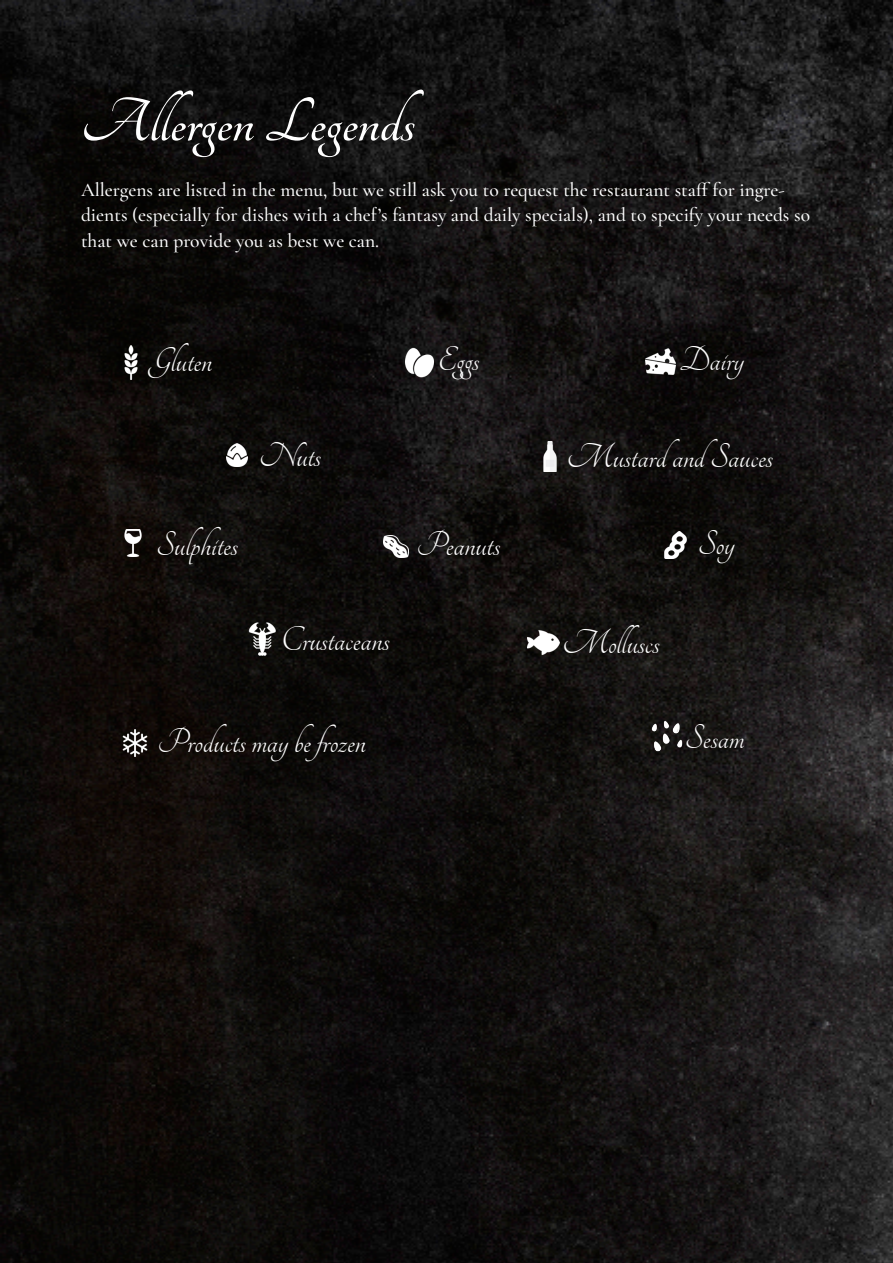
<style>
.page{position:relative;width:893px;height:1263px;background:#fff}
.page>*{position:absolute;margin:0;border:0;box-sizing:border-box;transform-origin:0 0}
.t1{font:700 67.5px "Tangerine";color:#fff}
.t2{font:37.5px "Tangerine";color:#fff}
.t3{font:500 19.5px/25.5px "Cormorant Garamond";color:#fff}
</style>
<div class="page">
<img style="left:0;top:1px;width:893px;height:1262px">
<img style="left:650px;top:720px;width:34px;height:32px">
<img style="left:122px;top:729px;width:27px;height:27px">
<img style="left:535px;top:441px;width:29px;height:31px">
<img style="left:645px;top:346px;width:31px;height:32px">
<img style="left:226px;top:443px;width:22px;height:23px">
<img style="left:120px;top:530px;width:27px;height:27px">
<img style="left:383px;top:535px;width:26px;height:23px">
<img style="left:243px;top:621px;width:36px;height:37px">
<img style="left:659px;top:531px;width:33px;height:27px">
<img style="left:405px;top:347px;width:28px;height:31px">
<img style="left:116px;top:345px;width:31px;height:34px">
<img style="left:527px;top:627px;width:32px;height:31px">
<h1 class="t1" style="left:81px;top:89px;width:335px">Allergen Legends</h1>
<p class="t3" style="left:81px;top:177px;width:731px">Allergens are listed in the menu, but we still ask you to request the restaurant staff for ingre&shy;dients (especially for dishes with a chef’s fantasy and daily specials), and to specify your needs so that we can provide you as best we can.</p>
<h2 class="t2" style="left:149px;top:342px;width:64px">Gluten</h2>
<h2 class="t2" style="left:259px;top:438px;width:63px">Nuts</h2>
<h2 class="t2" style="left:438px;top:341px;width:43px">Eggs</h2>
<h2 class="t2" style="left:680px;top:342px;width:66px">Dairy</h2>
<h2 class="t2" style="left:567px;top:438px;width:207px">Mustard and Sauces</h2>
<h2 class="t2" style="left:156px;top:527px;width:83px">Sulphites</h2>
<h2 class="t2" style="left:698px;top:525px;width:38px">Soy</h2>
<h2 class="t2" style="left:416px;top:526px;width:85px">Peanuts</h2>
<h2 class="t2" style="left:281px;top:621px;width:110px">Crustaceans</h2>
<h2 class="t2" style="left:562px;top:624px;width:99px">Molluscs</h2>
<h2 class="t2" style="left:158px;top:723px;width:210px">Products may be frozen</h2>
<h2 class="t2" style="left:685px;top:719px;width:61px">Sesam</h2>
</div>
